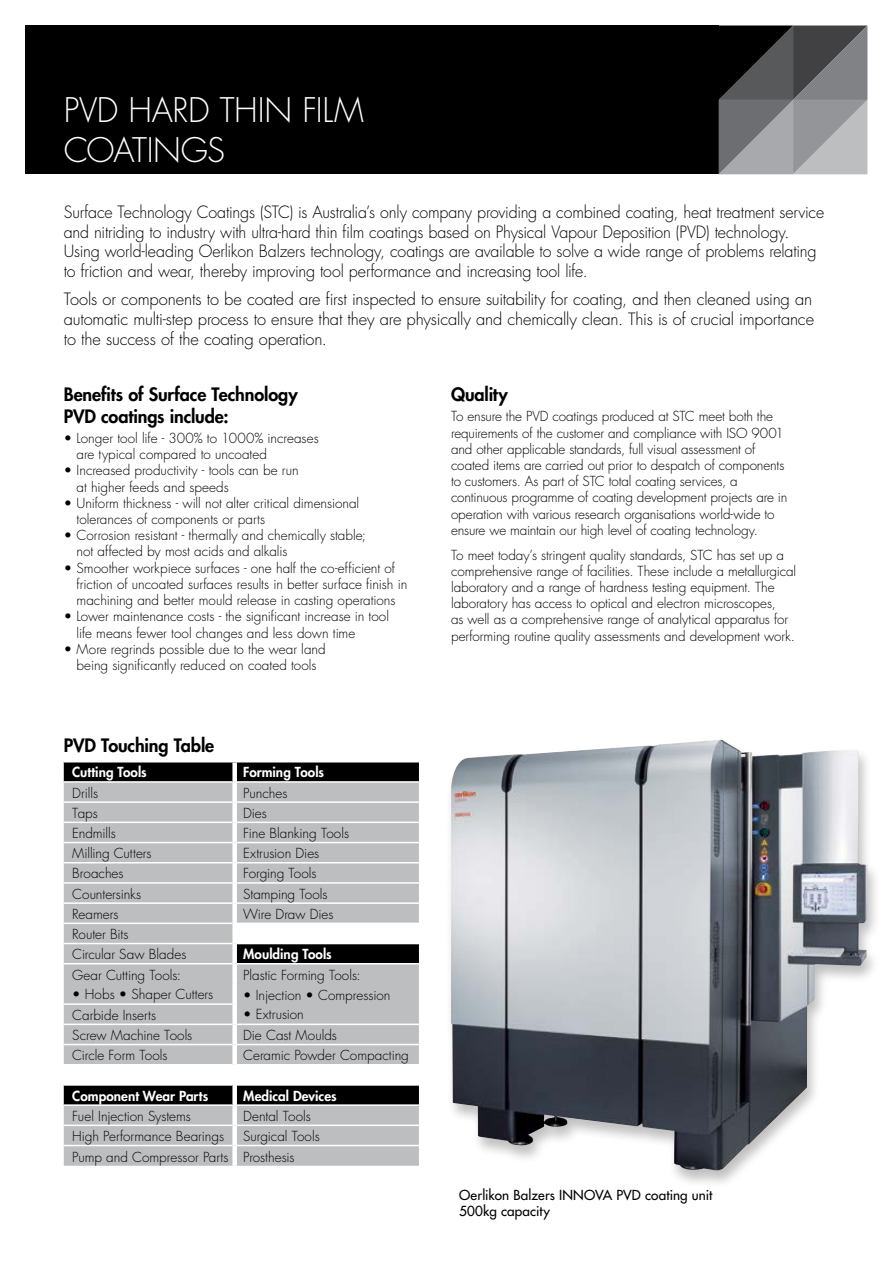
<style>
.page{position:relative;width:893px;height:1263px;background:#fff}
.page>*{position:absolute;margin:0;border:0;box-sizing:border-box;transform-origin:0 0}
.t1{font:300 33px/39.6px "Futura Std";letter-spacing:-.01em;color:#fff}
.t2{font:800 18px/21.6px "Futura Std";letter-spacing:-.005em;color:#000}
.t3{font:300 16.5px/19.8px "Futura Std";letter-spacing:-.01em;color:#000}
.t4{font:300 13.5px/16.2px "Futura Std";letter-spacing:-.005em;color:#000}
.t5{font:800 13.5px "Futura Std";color:#fff}
.t6{font:500 13.5px/16.2px "Futura Std";letter-spacing:.01em;color:#000}
</style>
<div class="page">
<div style="left:26px;top:26px;width:693px;height:148px;background:#000"></div>
<svg style="left:719px;top:26px;width:148px;height:148px;background:#707173"></svg>
<div style="left:445px;top:738px;width:436px;height:451px;background:#000;opacity:.25"></div>
<img style="left:451px;top:740px;width:416px;height:430px">
<div style="left:64px;top:762px;width:355px;height:19px;background:#000"></div>
<svg style="left:64px;top:783px;width:355px;height:383px;background:#acadaf"></svg>
<svg style="left:64px;top:924px;width:355px;height:160px;fill:#bcbec0"></svg>
<hr style="left:64px;top:801px;width:168px;height:2px;background:#fff">
<hr style="left:237px;top:801px;width:182px;height:2px;background:#fff">
<hr style="left:64px;top:821px;width:168px;height:2px;background:#fff">
<hr style="left:237px;top:821px;width:182px;height:2px;background:#fff">
<hr style="left:64px;top:842px;width:168px;height:1px;background:#fff">
<hr style="left:237px;top:842px;width:182px;height:1px;background:#fff">
<hr style="left:64px;top:862px;width:168px;height:1px;background:#fff">
<hr style="left:237px;top:862px;width:182px;height:1px;background:#fff">
<hr style="left:64px;top:882px;width:168px;height:2px;background:#fff">
<hr style="left:237px;top:882px;width:182px;height:2px;background:#fff">
<hr style="left:64px;top:902px;width:168px;height:2px;background:#fff">
<hr style="left:237px;top:902px;width:182px;height:2px;background:#fff">
<hr style="left:64px;top:922px;width:168px;height:2px;background:#fff">
<hr style="left:237px;top:922px;width:182px;height:2px;background:#fff">
<hr style="left:64px;top:943px;width:168px;height:1px;background:#fff">
<hr style="left:237px;top:943px;width:182px;height:1px;background:#fff">
<hr style="left:64px;top:963px;width:168px;height:1px;background:#fff">
<hr style="left:237px;top:963px;width:182px;height:1px;background:#fff">
<hr style="left:64px;top:1003px;width:168px;height:2px;background:#fff">
<hr style="left:64px;top:1023px;width:168px;height:2px;background:#fff">
<hr style="left:237px;top:1023px;width:182px;height:2px;background:#fff">
<hr style="left:64px;top:1044px;width:168px;height:1px;background:#fff">
<hr style="left:237px;top:1044px;width:182px;height:1px;background:#fff">
<hr style="left:64px;top:1064px;width:168px;height:1px;background:#fff">
<hr style="left:237px;top:1064px;width:182px;height:1px;background:#fff">
<hr style="left:64px;top:1084px;width:168px;height:2px;background:#fff">
<hr style="left:237px;top:1084px;width:182px;height:2px;background:#fff">
<hr style="left:64px;top:1104px;width:168px;height:2px;background:#fff">
<hr style="left:237px;top:1104px;width:182px;height:2px;background:#fff">
<hr style="left:64px;top:1124px;width:168px;height:2px;background:#fff">
<hr style="left:237px;top:1124px;width:182px;height:2px;background:#fff">
<hr style="left:64px;top:1145px;width:168px;height:1px;background:#fff">
<hr style="left:237px;top:1145px;width:182px;height:1px;background:#fff">
<div style="left:232px;top:762px;width:5px;height:20px;background:#fff"></div>
<div style="left:232px;top:782px;width:5px;height:20px;background:#fff"></div>
<div style="left:232px;top:802px;width:5px;height:20px;background:#fff"></div>
<div style="left:232px;top:822px;width:5px;height:20px;background:#fff"></div>
<div style="left:232px;top:842px;width:5px;height:21px;background:#fff"></div>
<div style="left:232px;top:863px;width:5px;height:20px;background:#fff"></div>
<div style="left:232px;top:883px;width:5px;height:20px;background:#fff"></div>
<div style="left:232px;top:903px;width:5px;height:20px;background:#fff"></div>
<div style="left:232px;top:923px;width:5px;height:20px;background:#fff"></div>
<div style="left:232px;top:943px;width:5px;height:21px;background:#fff"></div>
<div style="left:232px;top:964px;width:5px;height:20px;background:#fff"></div>
<div style="left:232px;top:984px;width:5px;height:20px;background:#fff"></div>
<div style="left:232px;top:1004px;width:5px;height:20px;background:#fff"></div>
<div style="left:232px;top:1024px;width:5px;height:20px;background:#fff"></div>
<div style="left:232px;top:1044px;width:5px;height:21px;background:#fff"></div>
<div style="left:232px;top:1065px;width:5px;height:20px;background:#fff"></div>
<div style="left:232px;top:1085px;width:5px;height:20px;background:#fff"></div>
<div style="left:232px;top:1105px;width:5px;height:20px;background:#fff"></div>
<div style="left:232px;top:1125px;width:5px;height:20px;background:#fff"></div>
<div style="left:232px;top:1145px;width:5px;height:21px;background:#fff"></div>
<h1 class="t1" style="left:64px;top:91px;width:301px">PVD HARD THIN FILM<br>COATINGS</h1>
<p class="t3" style="left:64px;top:202px;width:762px">Surface Technology Coatings (STC) is Australia’s only company providing a combined coating, heat treatment service and nitriding to industry with ultra-hard thin film coatings based on Physical Vapour Deposition (PVD) technology.<br>Using world-leading Oerlikon Balzers technology, coatings are available to solve a wide range of problems relating to friction and wear, thereby improving tool performance and increasing tool life.</p>
<p class="t3" style="left:64px;top:290px;width:752px;text-align:justify">Tools or components to be coated are first inspected to ensure suitability for coating, and then cleaned using an automatic multi-step process to ensure that they are physically and chemically clean. This is of crucial importance to the success of the coating operation.</p>
<h2 class="t2" style="left:64px;top:384px;width:235px">Benefits of Surface Technology<br>PVD coatings include:</h2>
<p class="t4" style="left:77px;top:430px;width:244px;text-indent:-13px">• Longer tool life - 300% to 1000% increases are typical compared to uncoated</p>
<p class="t4" style="left:77px;top:463px;width:224px;text-indent:-13px">• Increased productivity - tools can be run at higher feeds and speeds</p>
<p class="t4" style="left:77px;top:495px;width:284px;text-indent:-13px">• Uniform thickness - will not alter critical dimensional tolerances of components or parts</p>
<p class="t4" style="left:77px;top:528px;width:291px;text-indent:-13px">• Corrosion resistant - thermally and chemically stable; not affected by most acids and alkalis</p>
<p class="t4" style="left:77px;top:560px;width:332px;text-indent:-13px">• Smoother workpiece surfaces - one half the co-efficient of friction of uncoated surfaces results in better surface finish in machining and better mould release in casting operations</p>
<p class="t4" style="left:77px;top:609px;width:314px;text-indent:-13px">• Lower maintenance costs - the significant increase in tool life means fewer tool changes and less down time</p>
<p class="t4" style="left:64px;top:641px;width:263px;text-align:center">• More regrinds possible due to the wear land being significantly reduced on coated tools</p>
<h2 class="t2" style="left:451px;top:384px;width:58px">Quality</h2>
<p class="t4" style="left:451px;top:409px;width:338px">To ensure the PVD coatings produced at STC meet both the requirements of the customer and compliance with ISO 9001 and other applicable standards, full visual assessment of coated items are carried out prior to despatch of components to customers. As part of STC total coating services, a continuous programme of coating development projects are in operation with various research organisations world-wide to ensure we maintain our high level of coating technology.</p>
<p class="t4" style="left:451px;top:547px;width:347px">To meet today’s stringent quality standards, STC has set up a comprehensive range of facilities. These include a metallurgical laboratory and a range of hardness testing equipment. The laboratory has access to optical and electron microscopes,<br>as well as a comprehensive range of analytical apparatus for performing routine quality assessments and development work.</p>
<h2 class="t2" style="left:64px;top:734px;width:152px">PVD Touching Table</h2>
<p class="t5" style="left:72px;top:764px;width:76px">Cutting Tools</p>
<p class="t5" style="left:243px;top:764px;width:82px">Forming Tools</p>
<p class="t4" style="left:72px;top:785px;width:27px">Drills</p>
<p class="t4" style="left:243px;top:785px;width:46px">Punches</p>
<p class="t4" style="left:72px;top:805px;width:27px">Taps</p>
<p class="t4" style="left:243px;top:805px;width:25px">Dies</p>
<p class="t4" style="left:72px;top:825px;width:45px">Endmills</p>
<p class="t4" style="left:243px;top:825px;width:107px">Fine Blanking Tools</p>
<p class="t4" style="left:72px;top:845px;width:81px">Milling Cutters</p>
<p class="t4" style="left:243px;top:845px;width:78px">Extrusion Dies</p>
<p class="t4" style="left:72px;top:866px;width:53px">Broaches</p>
<p class="t4" style="left:243px;top:866px;width:75px">Forging Tools</p>
<p class="t4" style="left:72px;top:886px;width:70px">Countersinks</p>
<p class="t4" style="left:243px;top:886px;width:86px">Stamping Tools</p>
<p class="t4" style="left:72px;top:906px;width:48px">Reamers</p>
<p class="t4" style="left:243px;top:906px;width:92px">Wire Draw Dies</p>
<p class="t4" style="left:72px;top:924px;width:116px;line-height:20.2px">Router Bits<br>Circular Saw Blades</p>
<p class="t5" style="left:243px;top:946px;width:90px">Moulding Tools</p>
<p class="t4" style="left:72px;top:967px;width:110px">Gear Cutting Tools:</p>
<p class="t4" style="left:243px;top:967px;width:119px">Plastic Forming Tools:</p>
<p class="t4" style="left:72px;top:986px;width:143px">• Hobs • Shaper Cutters</p>
<p class="t4" style="left:243px;top:987px;width:149px">• Injection • Compression</p>
<p class="t4" style="left:72px;top:1007px;width:85px">Carbide Inserts</p>
<p class="t4" style="left:243px;top:1007px;width:62px">• Extrusion</p>
<p class="t4" style="left:72px;top:1027px;width:122px">Screw Machine Tools</p>
<p class="t4" style="left:243px;top:1027px;width:95px">Die Cast Moulds</p>
<p class="t4" style="left:72px;top:1047px;width:97px">Circle Form Tools</p>
<p class="t4" style="left:243px;top:1047px;width:167px">Ceramic Powder Compacting</p>
<p class="t5" style="left:72px;top:1087px;width:137px">Component Wear Parts</p>
<p class="t5" style="left:243px;top:1087px;width:95px">Medical Devices</p>
<p class="t4" style="left:72px;top:1108px;width:120px">Fuel Injection Systems</p>
<p class="t4" style="left:243px;top:1108px;width:69px">Dental Tools</p>
<p class="t4" style="left:72px;top:1128px;width:153px">High Performance Bearings</p>
<p class="t4" style="left:72px;top:1126px;width:249px;line-height:20.5px;text-indent:171px">Surgical Tools<br>Pump and Compressor Parts Prosthesis</p>
<p class="t6" style="left:459px;top:1187px;width:255px">Oerlikon Balzers INNOVA PVD coating unit<br>500kg capacity</p>
</div>
